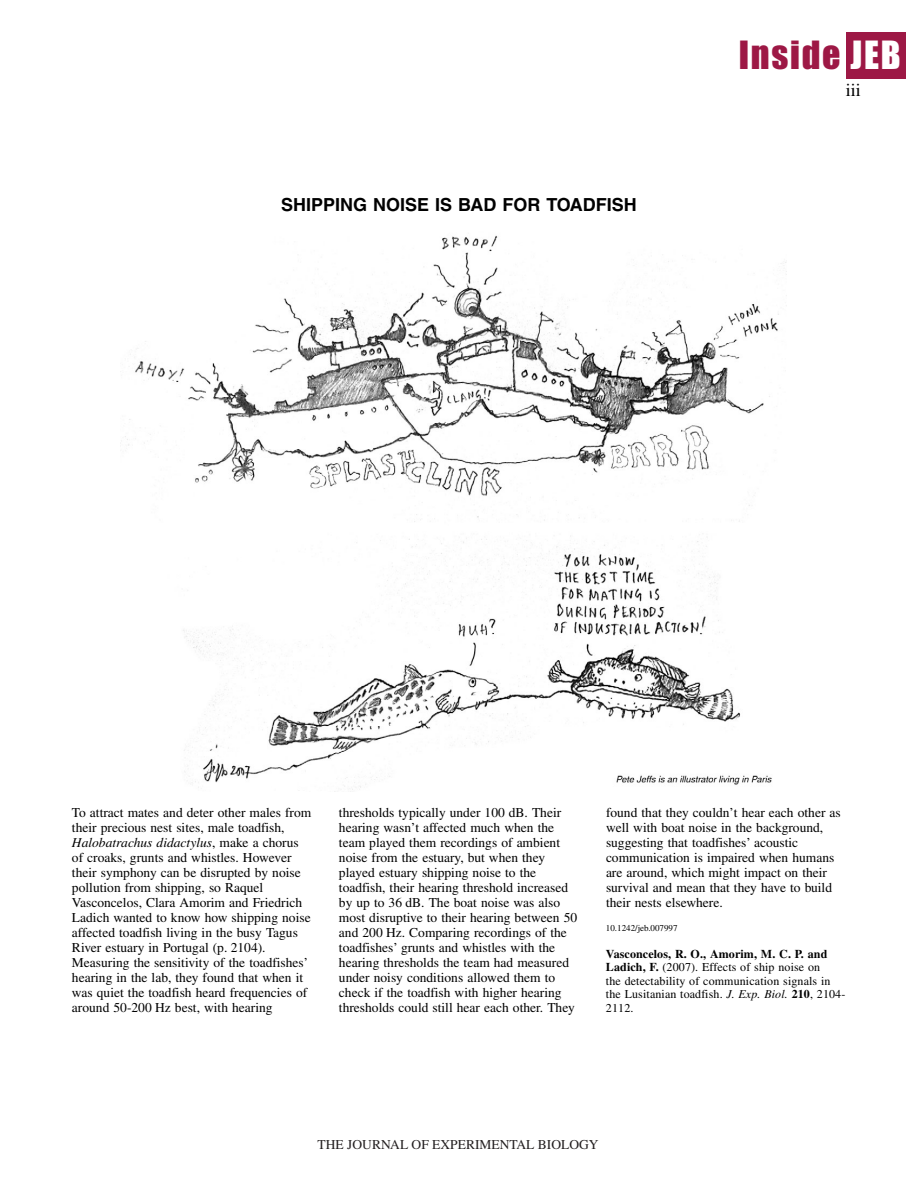
<style>
.page{position:relative;width:918px;height:1188px;background:#fff}
.page>*{position:absolute;margin:0;border:0;box-sizing:border-box;transform-origin:0 0}
.t1{font:36px "Impact";letter-spacing:.05em;color:#9d1845}
.t2{font:700 18px "Helvetica";color:#000}
.t3{font:18px "Times";color:#000}
.t4{font:13.5px/15px "Times";color:#000}
.t5{font:13.5px "Times";color:#231f20}
.t6{font:12px/13.5px "Times";letter-spacing:.01em;color:#000}
.t7{font:9px "Times";color:#000}
.s1{color:#fff}
.s2{font-style:italic}
.s3{font-weight:700}
</style>
<div class="page">
<div style="left:846px;top:32px;width:60px;height:46px;background:#9d1845"></div>
<img style="left:125px;top:235px;width:661px;height:555px">
<h2 class="t2" style="left:281px;top:198px;width:357px">SHIPPING NOISE IS BAD FOR TOADFISH</h2>
<h1 class="t1" style="left:739px;top:44px;width:163px">Inside <span class="s1">JEB</span></h1>
<h2 class="t3" style="left:846px;top:84px;width:17px">iii</h2>
<p class="t4" style="left:72px;top:806px;width:241px">To attract mates and deter other males from their precious nest sites, male toadfish, <span class="s2">Halobatrachus didactylus</span>, make a chorus of croaks, grunts and whistles. However their symphony can be disrupted by noise pollution from shipping, so Raquel Vasconcelos, Clara Amorim and Friedrich Ladich wanted to know how shipping noise affected toadfish living in the busy Tagus River estuary in Portugal (p.<span class="s1">·</span>2104).<br>Measuring the sensitivity of the toadfishes’ hearing in the lab, they found that when it was quiet the toadfish heard frequencies of around 50-200<span class="s1">·</span>Hz best, with hearing</p>
<p class="t4" style="left:339px;top:806px;width:240px">thresholds typically under 100 dB. Their hearing wasn’t affected much when the team played them recordings of ambient noise from the estuary, but when they played estuary shipping noise to the toadfish, their hearing threshold increased by up to 36<span class="s1">·</span>dB. The boat noise was also most disruptive to their hearing between 50 and 200<span class="s1">·</span>Hz. Comparing recordings of the toadfishes’ grunts and whistles with the hearing thresholds the team had measured under noisy conditions allowed them to check if the toadfish with higher hearing thresholds could still hear each other. They</p>
<p class="t4" style="left:606px;top:806px;width:236px">found that they couldn’t hear each other as well with boat noise in the background, suggesting that toadfishes’ acoustic communication is impaired when humans are around, which might impact on their survival and mean that they have to build their nests elsewhere.</p>
<p class="t7" style="left:606px;top:925px;width:73px">10.1242/jeb.007997</p>
<p class="t6" style="left:606px;top:948px;width:241px"><span class="s3">Vasconcelos, R. O., Amorim, M. C. P. and Ladich, F.</span> (2007). Effects of ship noise on<br>the detectability of communication signals in the Lusitanian toadfish. <span class="s2">J. Exp. Biol.</span> <span class="s3">210</span>, 2104- 2112.</p>
<p class="t5" style="left:318px;top:1137px;width:282px">THE JOURNAL OF EXPERIMENTAL BIOLOGY</p>
</div>
